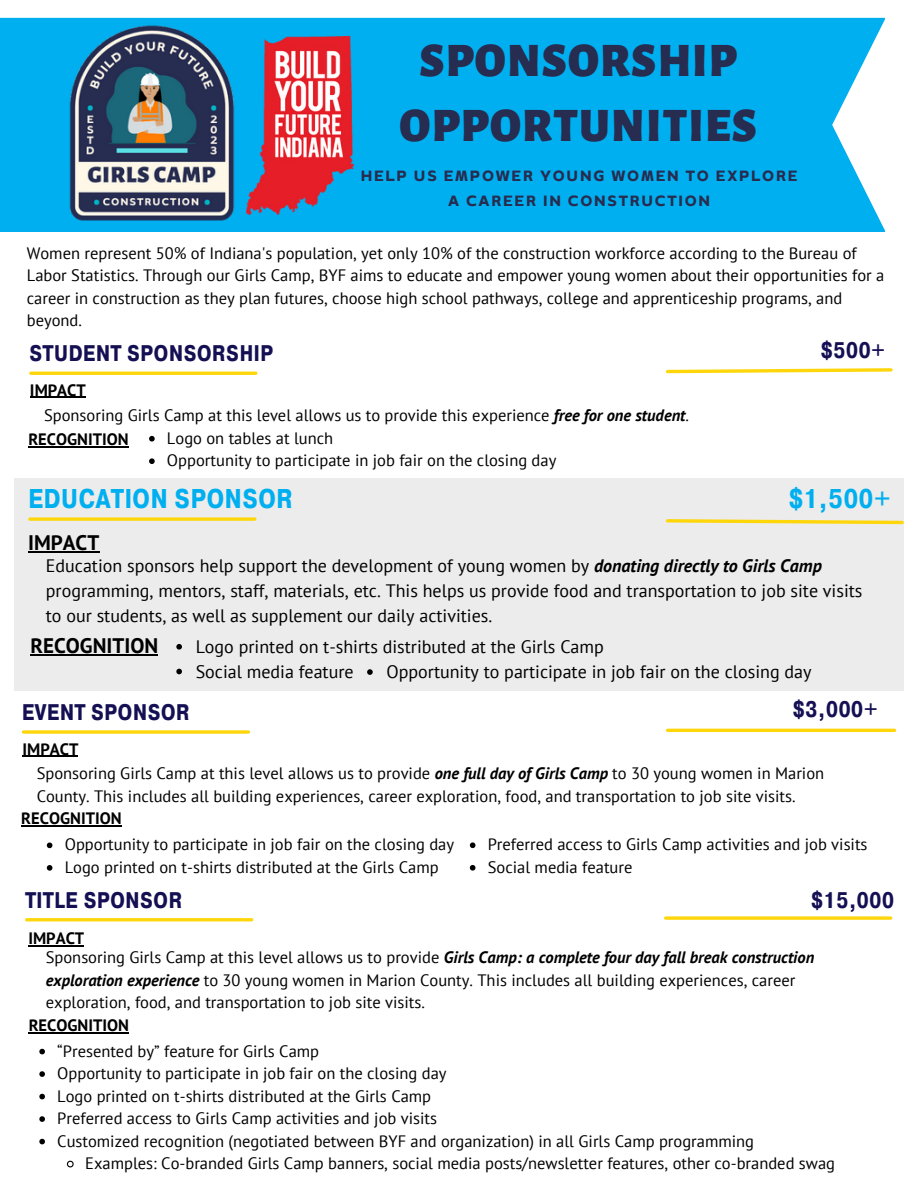
<style>
.page{position:relative;width:918px;height:1188px;background:#fff}
.page>*{position:absolute;margin:0;border:0;box-sizing:border-box;transform-origin:0 0}
.t1{font:900 47.4px/65.7px "Alegreya Sans SC";letter-spacing:.025em;color:#272c51;text-align:center}
.t2{font:700 27px "Pragmatica Cond";color:#00afef}
.t3{font:700 22.5px "Pragmatica Cond";color:#141053}
.t4{font:700 21px "PT Sans";color:#000}
.t5{font:18px/24.8px "PT Sans";color:#000}
.t6{font:700 17.85px/24.9px "Boriboon";letter-spacing:.1em;color:#272c50;text-align:center}
.t7{font:16.5px/22.5px "PT Sans";color:#000}
.t8{font:700 16.5px "PT Sans";color:#000}
.s1{font-weight:700;font-style:italic}
</style>
<div class="page">
<div style="left:0;top:18px;width:885px;height:214px;background:#00afef"></div>
<img style="left:264px;top:34px;width:91px;height:183px">
<img style="left:39px;top:17px;width:225px;height:215px">
<hr style="left:31px;top:372px;width:225px;height:3px;background:#fed609">
<svg style="left:665px;top:368px;width:228px;height:6px"></svg>
<hr style="left:30px;top:397px;width:56px;height:1px;background:#000">
<hr style="left:28px;top:447px;width:101px;height:1px;background:#000">
<svg style="left:149px;top:436px;width:6px;height:6px"></svg>
<svg style="left:149px;top:458px;width:6px;height:6px"></svg>
<svg style="left:23px;top:730px;width:225px;height:4px"></svg>
<hr style="left:668px;top:729px;width:227px;height:3px;background:#fed609">
<hr style="left:23px;top:756px;width:55px;height:1px;background:#000">
<hr style="left:21px;top:826px;width:101px;height:1px;background:#000">
<div style="left:14px;top:479px;width:890px;height:212px;background:#ececec"></div>
<svg style="left:30px;top:517px;width:225px;height:4px"></svg>
<svg style="left:665px;top:519px;width:239px;height:6px"></svg>
<hr style="left:28px;top:551px;width:71px;height:1px;background:#000">
<hr style="left:31px;top:654px;width:127px;height:1px;background:#000">
<svg style="left:176px;top:644px;width:6px;height:6px"></svg>
<svg style="left:176px;top:669px;width:6px;height:5px"></svg>
<hr style="left:27px;top:918px;width:225px;height:3px;background:#fed609">
<svg style="left:666px;top:916px;width:225px;height:4px"></svg>
<hr style="left:29px;top:1032px;width:100px;height:1px;background:#000">
<hr style="left:28px;top:945px;width:56px;height:1px;background:#000">
<svg style="left:39px;top:1049px;width:6px;height:5px"></svg>
<svg style="left:39px;top:1071px;width:6px;height:6px"></svg>
<svg style="left:39px;top:1094px;width:6px;height:5px"></svg>
<svg style="left:39px;top:1116px;width:6px;height:6px"></svg>
<svg style="left:39px;top:1139px;width:6px;height:5px"></svg>
<svg style="left:66px;top:1160px;width:8px;height:8px"></svg>
<svg style="left:367px;top:669px;width:6px;height:6px"></svg>
<svg style="left:47px;top:843px;width:5px;height:5px"></svg>
<svg style="left:47px;top:865px;width:5px;height:6px"></svg>
<svg style="left:470px;top:842px;width:5px;height:6px"></svg>
<svg style="left:470px;top:865px;width:5px;height:6px"></svg>
<p class="t1" style="left:400px;top:29px;width:359px">SPONSORSHIP<br>OPPORTUNITIES</p>
<h4 class="t6" style="left:361px;top:163px;width:438px">HELP US EMPOWER YOUNG WOMEN TO EXPLORE<br>A CAREER IN CONSTRUCTION</h4>
<p class="t7" style="left:27px;top:241px;width:859px">Women represent 50% of Indiana's population, yet only 10% of the construction workforce according to the Bureau of Labor Statistics. Through our Girls Camp, BYF aims to educate and empower young women about their opportunities for a career in construction as they plan futures, choose high school pathways, college and apprenticeship programs, and beyond.</p>
<p class="t3" style="left:29px;top:339px;width:246px">STUDENT SPONSORSHIP</p>
<h3 class="t3" style="left:821px;top:336px;width:67px">$500+</h3>
<h3 class="t8" style="left:30px;top:379px;width:57px">IMPACT</h3>
<h4 class="t7" style="left:44px;top:403px;width:646px">Sponsoring Girls Camp at this level allows us to provide this experience <span class="s1">free for one student</span>.</h4>
<p class="t8" style="left:28px;top:429px;width:102px">RECOGNITION</p>
<p class="t7" style="left:167px;top:426px;width:168px">Logo on tables at lunch</p>
<p class="t7" style="left:167px;top:449px;width:391px">Opportunity to participate in job fair on the closing day</p>
<h3 class="t2" style="left:28px;top:481px;width:266px">EDUCATION SPONSOR</h3>
<p class="t2" style="left:788px;top:481px;width:104px">$1,500+</p>
<p class="t4" style="left:28px;top:529px;width:73px">IMPACT</p>
<p class="t5" style="left:46px;top:553px;width:818px">Education sponsors help support the development of young women by <span class="s1">donating directly to Girls Camp </span>programming, mentors, staff, materials, etc. This helps us provide food and transportation to job site visits to our students, as well as supplement our daily activities.</p>
<h3 class="t4" style="left:31px;top:632px;width:129px">RECOGNITION</h3>
<h3 class="t5" style="left:196px;top:634px;width:410px">Logo printed on t-shirts distributed at the Girls Camp</h3>
<h4 class="t5" style="left:196px;top:659px;width:160px">Social media feature</h4>
<p class="t5" style="left:386px;top:659px;width:427px">Opportunity to participate in job fair on the closing day</p>
<h4 class="t3" style="left:22px;top:698px;width:170px">EVENT SPONSOR</h4>
<h2 class="t3" style="left:793px;top:694px;width:87px">$3,000+</h2>
<h2 class="t8" style="left:23px;top:738px;width:57px">IMPACT</h2>
<h3 class="t7" style="left:37px;top:762px;width:789px">Sponsoring Girls Camp at this level allows us to provide <span class="s1">one full day of Girls Camp</span> to 30 young women in Marion<br>County. This includes all building experiences, career exploration, food, and transportation to job site visits.</h3>
<p class="t8" style="left:21px;top:808px;width:102px">RECOGNITION</p>
<p class="t7" style="left:65px;top:833px;width:391px">Opportunity to participate in job fair on the closing day</p>
<p class="t7" style="left:65px;top:856px;width:375px">Logo printed on t-shirts distributed at the Girls Camp</p>
<p class="t7" style="left:488px;top:833px;width:381px">Preferred access to Girls Camp activities and job visits</p>
<p class="t7" style="left:488px;top:855px;width:146px">Social media feature</p>
<p class="t3" style="left:25px;top:886px;width:159px">TITLE SPONSOR</p>
<p class="t3" style="left:811px;top:886px;width:85px">$15,000</p>
<p class="t8" style="left:28px;top:927px;width:57px">IMPACT</p>
<p class="t7" style="left:46px;top:946px;width:770px">Sponsoring Girls Camp at this level allows us to provide <span class="s1">Girls Camp: a complete four day fall break construction exploration experience</span> to 30 young women in Marion County. This includes all building experiences, career exploration, food, and transportation to job site visits.</p>
<h3 class="t7" style="left:57px;top:1039px;width:263px">“Presented by” feature for Girls Camp</h3>
<h3 class="t7" style="left:57px;top:1062px;width:391px">Opportunity to participate in job fair on the closing day</h3>
<h4 class="t7" style="left:57px;top:1084px;width:375px">Logo printed on t-shirts distributed at the Girls Camp</h4>
<p class="t7" style="left:57px;top:1107px;width:381px">Preferred access to Girls Camp activities and job visits</p>
<h4 class="t7" style="left:57px;top:1129px;width:698px">Customized recognition (negotiated between BYF and organization) in all Girls Camp programming</h4>
<p class="t7" style="left:85px;top:1152px;width:751px">Examples: Co-branded Girls Camp banners, social media posts/newsletter features, other co-branded swag</p>
<h4 class="t8" style="left:29px;top:1014px;width:102px">RECOGNITION</h4>
</div>
